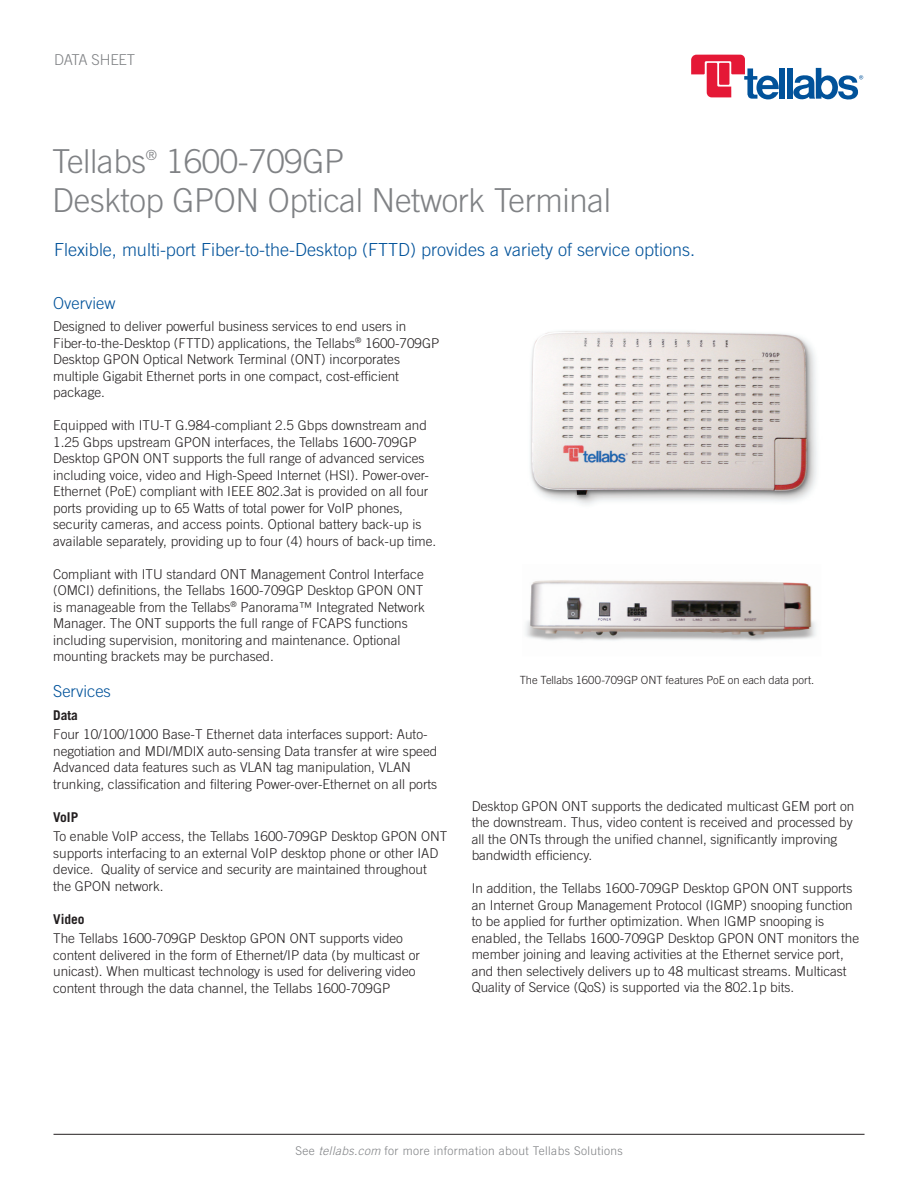
<style>
.page{position:relative;width:918px;height:1188px;background:#fff}
.page>*{position:absolute;margin:0;border:0;box-sizing:border-box;transform-origin:0 0}
.t1{font:300 33px/39px "Trade Gothic LT Std";letter-spacing:-.01em;color:#808285}
.t2{font:300 18px "Trade Gothic LT Std";color:#01529a}
.t3{font:300 16.5px "Trade Gothic LT Std";color:#01529a}
.t4{font:300 15px "Trade Gothic LT Std";letter-spacing:-.01em;color:#808285}
.t5{font:300 13.95px "Trade Gothic LT Std";color:#808285}
.t6{font:300 13.5px/16.5px "Trade Gothic LT Std";color:#231f20}
.t7{font:700 13.5px "Trade Gothic LT Std";color:#231f20}
.t8{font:300 12px "Trade Gothic LT Std";letter-spacing:.03em;color:#808285}
.t9{font:300 11.25px "Trade Gothic LT Std";letter-spacing:-.005em;color:#231f20}
.s1{font-style:italic}
</style>
<div class="page">
<img style="left:530px;top:331px;width:287px;height:174px">
<img style="left:525px;top:580px;width:291px;height:61px">
<div style="left:780px;top:68px;width:5px;height:31px;background:#01529a"></div>
<div style="left:787px;top:68px;width:6px;height:31px;background:#01529a"></div>
<svg style="left:691px;top:55px;width:88px;height:45px"></svg>
<svg style="left:793px;top:68px;width:70px;height:32px"></svg>
<hr style="left:54px;top:1134px;width:811px;height:1px;background:#231f20">
<p class="t4" style="left:54px;top:51px;width:83px">DATA SHEET</p>
<h1 class="t1" style="left:52px;top:141px;width:560px;text-indent:114px">1600-709GP<br>Desktop GPON Optical Network Terminal</h1>
<h1 class="t1" style="left:52px;top:141px;width:95px">Tellabs</h1>
<p class="t5" style="left:146px;top:147px;width:13px">®</p>
<h2 class="t2" style="left:54px;top:239px;width:643px">Flexible, multi-port Fiber-to-the-Desktop (FTTD) provides a variety of service options.</h2>
<p class="t3" style="left:53px;top:293px;width:64px">Overview</p>
<p class="t6" style="left:53px;top:318px;width:388px">Designed to deliver powerful business services to end users in Fiber-to-the-Desktop (FTTD) applications, the Tellabs<sup>®</sup> 1600-709GP Desktop GPON Optical Network Terminal (ONT) incorporates multiple Gigabit Ethernet ports in one compact, cost-efficient package.</p>
<p class="t6" style="left:53px;top:417px;width:385px">Equipped with ITU-T G.984-compliant 2.5 Gbps downstream and 1.25 Gbps upstream GPON interfaces, the Tellabs 1600-709GP Desktop GPON ONT supports the full range of advanced services including voice, video and High-Speed Internet (HSI). Power-over-Ethernet (PoE) compliant with IEEE 802.3at is provided on all four ports providing up to 65 Watts of total power for VoIP phones, security cameras, and access points. Optional battery back-up is available separately, providing up to four (4) hours of back-up time.</p>
<p class="t6" style="left:53px;top:566px;width:373px">Compliant with ITU standard ONT Management Control Interface (OMCI) definitions, the Tellabs 1600-709GP Desktop GPON ONT is manageable from the Tellabs<sup>®</sup> Panorama™ Integrated Network Manager. The ONT supports the full range of FCAPS functions including supervision, monitoring and maintenance. Optional mounting brackets may be purchased.</p>
<p class="t3" style="left:53px;top:682px;width:59px">Services</p>
<p class="t7" style="left:53px;top:707px;width:26px">Data</p>
<p class="t6" style="left:53px;top:726px;width:386px">Four 10/100/1000 Base-T Ethernet data interfaces support: Auto&shy;negotiation and MDI/MDIX auto-sensing Data transfer at wire speed Advanced data features such as VLAN tag manipulation, VLAN trunking, classification and filtering Power-over-Ethernet on all ports</p>
<p class="t7" style="left:53px;top:809px;width:27px">VoIP</p>
<p class="t6" style="left:53px;top:828px;width:396px">To enable VoIP access, the Tellabs 1600-709GP Desktop GPON ONT supports interfacing to an external VoIP desktop phone or other IAD device. Quality of service and security are maintained throughout the GPON network.</p>
<p class="t7" style="left:53px;top:911px;width:33px">Video</p>
<p class="t6" style="left:53px;top:930px;width:368px">The Tellabs 1600-709GP Desktop GPON ONT supports video content delivered in the form of Ethernet/IP data (by multicast or unicast). When multicast technology is used for delivering video content through the data channel, the Tellabs 1600-709GP</p>
<p class="t9" style="left:520px;top:673px;width:296px">The Tellabs 1600-709GP ONT features PoE on each data port.</p>
<p class="t6" style="left:472px;top:798px;width:384px">Desktop GPON ONT supports the dedicated multicast GEM port on the downstream. Thus, video content is received and processed by all the ONTs through the unified channel, significantly improving bandwidth efficiency.</p>
<p class="t6" style="left:472px;top:880px;width:389px">In addition, the Tellabs 1600-709GP Desktop GPON ONT supports an Internet Group Management Protocol (IGMP) snooping function to be applied for further optimization. When IGMP snooping is enabled, the Tellabs 1600-709GP Desktop GPON ONT monitors the member joining and leaving activities at the Ethernet service port, and then selectively delivers up to 48 multicast streams. Multicast Quality of Service (QoS) is supported via the 802.1p bits.</p>
<p class="t8" style="left:295px;top:1144px;width:329px">See <span class="s1">tellabs.com</span> for more information about Tellabs Solutions</p>
</div>
